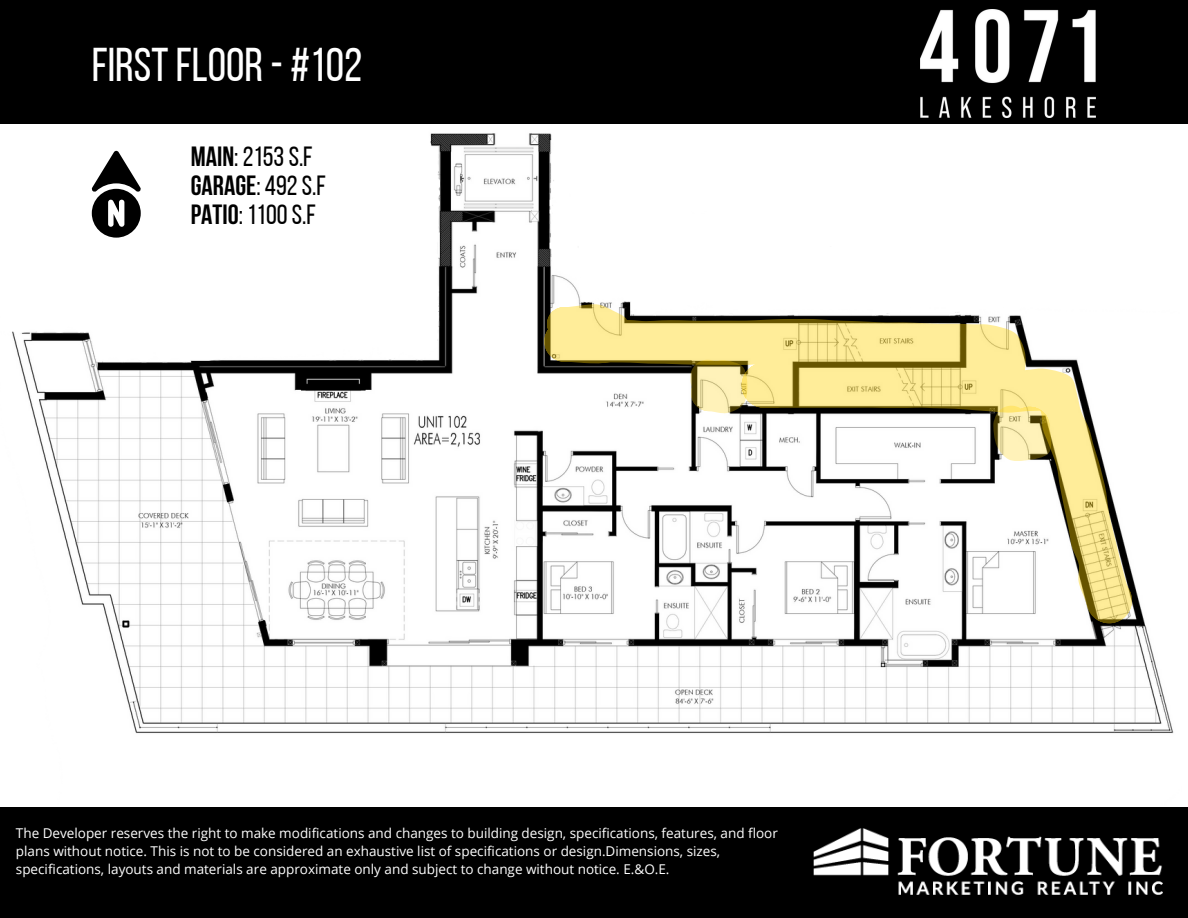
<style>
.page{position:relative;width:1188px;height:918px;background:#fff}
.page>*{position:absolute;margin:0;border:0;box-sizing:border-box;transform-origin:0 0}
.t1{font:47.25px "Bebas Neue";color:#fff}
.t2{font:27.75px/29.2px "Bebas Neue";color:#000}
.t3{font:13.5px/18px "Open Sans";color:#fff}
.s1{font-weight:700}
</style>
<div class="page">
<img style="left:0;top:133px;width:1182px;height:675px">
<div style="left:217px;top:161px;width:53px;height:48px;background:#fff"></div>
<div style="left:0;top:0;width:1188px;height:124px;background:#000"></div>
<img style="left:920px;top:9px;width:176px;height:108px">
<div style="left:0;top:808px;width:1188px;height:110px;background:#000"></div>
<svg style="left:92px;top:151px;width:49px;height:87px"></svg>
<img style="left:814px;top:829px;width:348px;height:66px">
<svg style="left:544px;top:304px;width:588px;height:314px"></svg>
<svg style="left:993px;top:406px;width:60px;height:56px;background:#cfc285"></svg>
<svg style="left:690px;top:360px;width:58px;height:54px;background:#c9bc83"></svg>
<h1 class="t1" style="left:92px;top:46px;width:272px">FIRST FLOOR - #102</h1>
<h2 class="t2" style="left:191px;top:144px;width:137px"><span class="s1">MAIN</span>: 2153S.F<br><span class="s1">GARAGE</span>: 492S.F<br><span class="s1">PATIO</span>: 1100S.F</h2>
<p class="t3" style="left:16px;top:824px;width:763px">The Developer reserves the right to make modifications and changes to building design, specifications, features, and floor plans without notice. This is not to be considered an exhaustive list of specifications or design.Dimensions, sizes, specifications, layouts and materials are approximate only and subject to change without notice. E.&amp;O.E.</p>
</div>
